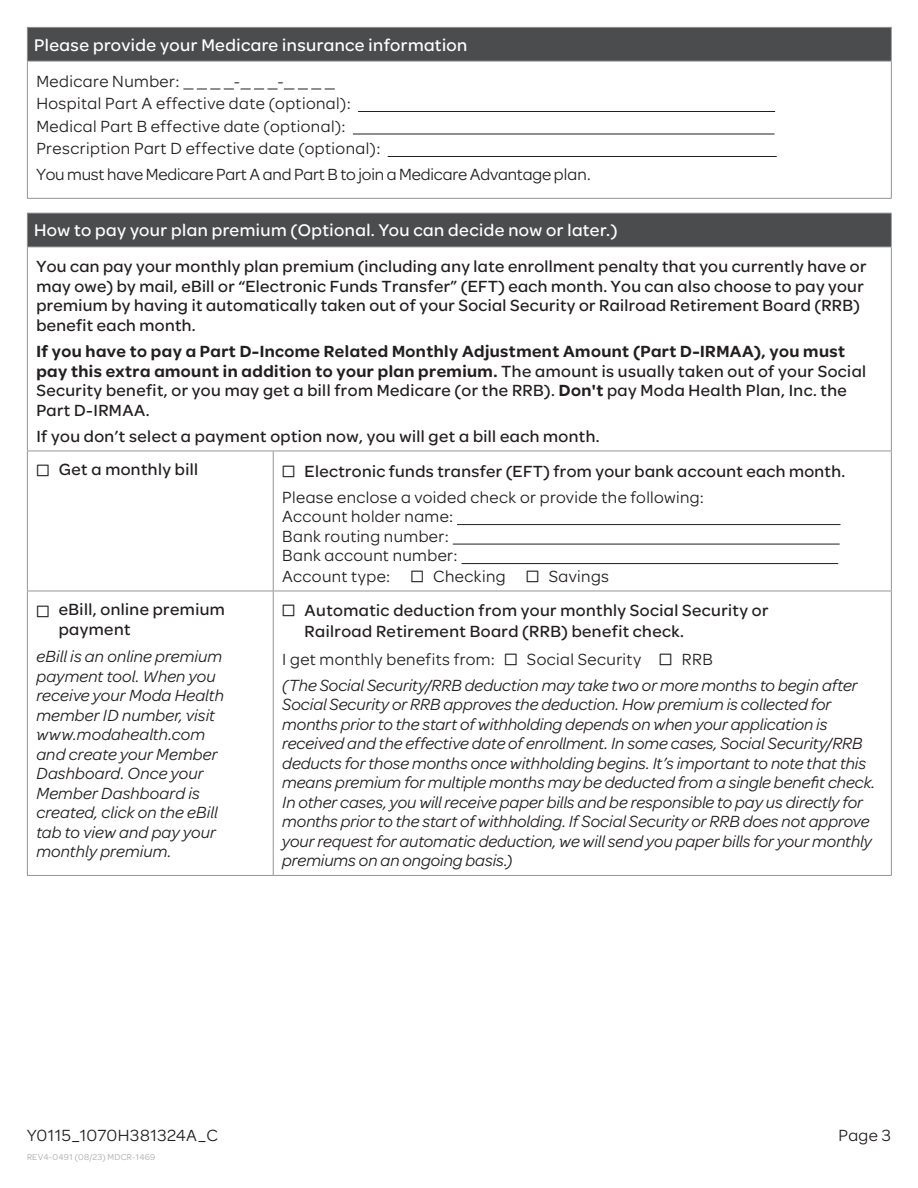
<style>
.page{position:relative;width:918px;height:1188px;background:#fff}
.page>*{position:absolute;margin:0;border:0;box-sizing:border-box;transform-origin:0 0}
.t1{font:500 18px "Omnes Moda";letter-spacing:.025em;color:#fff}
.t2{font:italic 17.25px/19.5px "Omnes Moda";letter-spacing:-.005em;color:#231f20}
.t3{font:500 17.25px/19.5px "Omnes Moda";letter-spacing:.02em;color:#231f20}
.t4{font:17.25px/19.8px "Omnes Moda";letter-spacing:.025em;color:#231f20}
.t5{font:17.25px "Omnes Moda";letter-spacing:-.01em;color:#231f20}
.t6{font:9px "Omnes Moda";letter-spacing:.025em;color:#a8a9ad}
.s1{font-weight:600}
</style>
<div class="page">
<div style="left:27px;top:213px;width:864px;height:34px;background:#4b4c4d"></div>
<hr style="left:27px;top:213px;width:246px;height:1px;background:#939598">
<hr style="left:273px;top:213px;width:619px;height:1px;background:#939598">
<hr style="left:27px;top:247px;width:246px;height:1px;background:#939598">
<hr style="left:273px;top:247px;width:619px;height:1px;background:#939598">
<hr style="left:27px;top:451px;width:246px;height:1px;background:#939598">
<hr style="left:27px;top:451px;width:1px;height:140px;background:#939598">
<hr style="left:273px;top:451px;width:619px;height:1px;background:#939598">
<hr style="left:273px;top:451px;width:1px;height:140px;background:#939598">
<hr style="left:891px;top:451px;width:1px;height:140px;background:#939598">
<hr style="left:27px;top:591px;width:246px;height:1px;background:#939598">
<hr style="left:27px;top:591px;width:1px;height:284px;background:#939598">
<hr style="left:27px;top:875px;width:246px;height:1px;background:#939598">
<hr style="left:273px;top:591px;width:619px;height:1px;background:#939598">
<hr style="left:273px;top:591px;width:1px;height:284px;background:#939598">
<hr style="left:891px;top:591px;width:1px;height:284px;background:#939598">
<hr style="left:273px;top:875px;width:619px;height:1px;background:#939598">
<hr style="left:27px;top:214px;width:1px;height:33px;background:#939598">
<hr style="left:891px;top:214px;width:1px;height:33px;background:#939598">
<hr style="left:27px;top:247px;width:1px;height:204px;background:#939598">
<hr style="left:891px;top:247px;width:1px;height:204px;background:#939598">
<hr style="left:457px;top:524px;width:383px;height:1px;background:#231f20">
<hr style="left:453px;top:544px;width:387px;height:1px;background:#231f20">
<hr style="left:462px;top:563px;width:376px;height:1px;background:#231f20">
<div style="left:27px;top:27px;width:864px;height:34px;background:#4b4c4d"></div>
<hr style="left:27px;top:27px;width:865px;height:1px;background:#939598">
<hr style="left:27px;top:61px;width:865px;height:1px;background:#939598">
<hr style="left:27px;top:61px;width:1px;height:137px;background:#939598">
<hr style="left:891px;top:61px;width:1px;height:137px;background:#939598">
<hr style="left:27px;top:198px;width:865px;height:1px;background:#939598">
<hr style="left:27px;top:28px;width:1px;height:33px;background:#939598">
<hr style="left:891px;top:28px;width:1px;height:33px;background:#939598">
<svg style="left:183px;top:89px;width:51px;height:1px"></svg>
<svg style="left:241px;top:89px;width:37px;height:1px"></svg>
<svg style="left:284px;top:89px;width:51px;height:1px"></svg>
<hr style="left:358px;top:111px;width:417px;height:1px;background:#231f20">
<hr style="left:353px;top:134px;width:421px;height:1px;background:#231f20">
<hr style="left:388px;top:156px;width:389px;height:1px;background:#231f20">
<p class="t1" style="left:34px;top:32px;width:435px">Please provide your Medicare insurance information</p>
<p class="t4" style="left:36px;top:70px;width:145px">Medicare Number:</p>
<p class="t4" style="left:36px;top:69px;width:346px;line-height:22.5px;text-indent:197px">- -<br>Hospital Part A effective date (optional):<br>Medical Part B effective date (optional):<br>Prescription Part D effective date (optional):</p>
<p class="t5" style="left:36px;top:163px;width:556px">You must have Medicare Part A and Part B to join a Medicare Advantage plan.</p>
<p class="t1" style="left:34px;top:218px;width:585px">How to pay your plan premium (Optional. You can decide now or later.)</p>
<p class="t3" style="left:36px;top:256px;width:832px">You can pay your monthly plan premium (including any late enrollment penalty that you currently have or may owe) by mail, eBill or “Electronic Funds Transfer” (EFT) each month. You can also choose to pay your premium by having it automatically taken out of your Social Security or Railroad Retirement Board (RRB) benefit each month.</p>
<p class="t3" style="left:36px;top:341px;width:831px"><span class="s1">If you have to pay a Part D-Income Related Monthly Adjustment Amount (Part D-IRMAA), you must pay this extra amount in addition to your plan premium.</span> The amount is usually taken out of your Social Security benefit, or you may get a bill from Medicare (or the RRB). <span class="s1">Don't</span> pay Moda Health Plan, Inc. the Part D-IRMAA.</p>
<p class="t3" style="left:59px;top:419px;width:542px;line-height:33px;text-indent:-22px">If you don’t select a payment option now, you will get a bill each month.<br>Get a monthly bill</p>
<p class="t3" style="left:305px;top:460px;width:542px">Electronic funds transfer (EFT) from your bank account each month.</p>
<p class="t4" style="left:282px;top:486px;width:423px">Please enclose a voided check or provide the following:<br>Account holder name:<br>Bank routing number:<br>Bank account number:<br>Account type:</p>
<p class="t4" style="left:433px;top:565px;width:74px">Checking</p>
<p class="t4" style="left:549px;top:565px;width:62px">Savings</p>
<p class="t3" style="left:59px;top:599px;width:168px">eBill, online premium payment</p>
<p class="t2" style="left:36px;top:646px;width:189px">eBill is an online premium payment tool. When you receive your Moda Health member ID number, visit www.modahealth.com and create your Member<br>Dashboard. Once your<br>Member Dashboard is created, click on the eBill tab to view and pay your monthly premium.</p>
<p class="t3" style="left:305px;top:599px;width:465px;line-height:20.7px">Automatic deduction from your monthly Social Security or<br>Railroad Retirement Board (RRB) benefit check.</p>
<p class="t4" style="left:282px;top:648px;width:214px">I get monthly benefits from:</p>
<p class="t4" style="left:527px;top:648px;width:116px">Social Security</p>
<p class="t4" style="left:682px;top:648px;width:33px">RRB</p>
<p class="t2" style="left:282px;top:675px;width:595px">(The Social Security/RRB deduction may take two or more months to begin after Social Security or RRB approves the deduction. How premium is collected for months prior to the start of withholding depends on when your application is received and the effective date of enrollment. In some cases, Social Security/RRB deducts for those months once withholding begins. It’s important to note that this means premium for multiple months may be deducted from a single benefit check.<br>In other cases, you will receive paper bills and be responsible to pay us directly for months prior to the start of withholding. If Social Security or RRB does not approve your request for automatic deduction, we will send you paper bills for your monthly premiums on an ongoing basis.)</p>
<p class="t4" style="left:27px;top:1124px;width:192px">Y0115_1070H381324A_C</p>
<p class="t6" style="left:27px;top:1151px;width:130px">REV4-0491 (08/23) MDCR-1469</p>
<p class="t4" style="left:839px;top:1124px;width:54px">Page 3</p>
</div>
